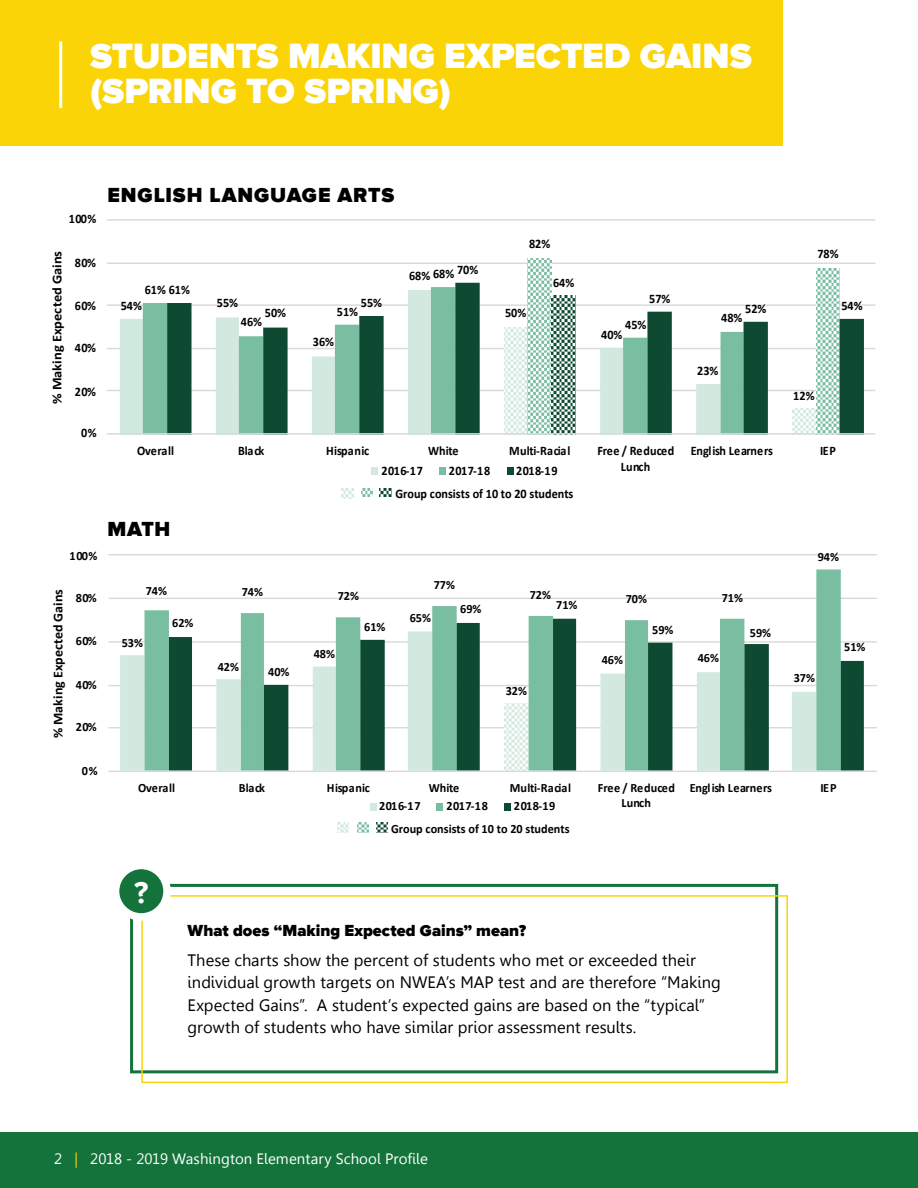
<style>
.page{position:relative;width:918px;height:1188px;background:#fff}
.page>*{position:absolute;margin:0;border:0;box-sizing:border-box;transform-origin:0 0}
.t1{font:900 36.15px/35.1px "Proxima NW01";color:#fff}
.t2{font:700 31.5px "Proxima NW01";color:#fff}
.t3{font:900 21px "Proxima NW01";letter-spacing:.04em;color:#000}
.t4{font:16.5px/22.5px "Leelawadee";color:#000}
.t5{font:900 16.5px "Proxima NW01";color:#000}
.t6{font:15px "Leelawadee";letter-spacing:.005em;color:#fff}
.t7{font:700 13.5px "Calibri";color:#000;scale:1.07 1}
.t8{font:700 13.5px "Calibri";color:#000;scale:1.04 1}
.t9{font:700 13.05px/23.1px "Calibri";color:#000;scale:.94 1}
.t10{font:700 13.05px/15.9px "Calibri";letter-spacing:.02em;color:#000;text-align:center;scale:.94 1}
.t11{font:700 13.05px "Calibri";letter-spacing:-.02em;color:#000;scale:.94 1}
.t12{font:700 12.6px/22.5px "Calibri";color:#000;scale:.96 1}
.t13{font:700 12.6px/15.5px "Calibri";letter-spacing:.02em;color:#000;text-align:center;scale:.96 1}
.t14{font:700 12.6px "Calibri";letter-spacing:-.02em;color:#000;scale:.96 1}
.s1{color:#fad406}
</style>
<div class="page">
<div style="left:0;top:0;width:783px;height:146px;background:#fad406"></div>
<hr style="left:59px;top:41px;width:3px;height:67px;background:#fff">
<div style="left:130px;top:884px;width:648px;height:189px;border:3px solid #14733a"></div>
<div style="left:141px;top:895px;width:647px;height:188px;border:2px solid #fad406"></div>
<svg style="left:107px;top:219px;width:769px;height:280px"></svg>
<svg style="left:108px;top:554px;width:769px;height:279px"></svg>
<div style="left:0;top:1132px;width:918px;height:56px;background:#14733a"></div>
<div style="left:116px;top:865px;width:51px;height:52px;background:#14733a;border-radius:50%"></div>
<div style="left:112px;top:862px;width:59px;height:59px;border:8px solid #fff;border-radius:50%"></div>
<h1 class="t1" style="left:90px;top:38px;width:663px">STUDENTS MAKING EXPECTED GAINS (SPRING TO SPRING)</h1>
<p class="t9" style="left:69px;top:207px;width:31px">100%</p>
<p class="t7" style="left:48px;top:404px;width:145px;rotate:-90deg">% Making Expected Gains</p>
<p class="t9" style="left:75px;top:251px;width:24px">80%</p>
<p class="t9" style="left:75px;top:294px;width:24px">60%</p>
<p class="t9" style="left:75px;top:336px;width:24px">40%</p>
<p class="t9" style="left:75px;top:379px;width:24px">20%</p>
<p class="t9" style="left:81px;top:421px;width:18px">0%</p>
<p class="t12" style="left:70px;top:544px;width:31px">100%</p>
<p class="t8" style="left:48px;top:738px;width:145px;rotate:-90deg">% Making Expected Gains</p>
<p class="t12" style="left:76px;top:586px;width:24px">80%</p>
<p class="t12" style="left:76px;top:630px;width:24px">60%</p>
<p class="t12" style="left:76px;top:673px;width:24px">40%</p>
<p class="t12" style="left:76px;top:716px;width:24px">20%</p>
<p class="t3" style="left:107px;top:183px;width:288px">ENGLISH LANGUAGE ARTS</p>
<p class="t9" style="left:145px;top:278px;width:50px">61% 61%</p>
<p class="t9" style="left:121px;top:294px;width:24px">54%</p>
<p class="t9" style="left:217px;top:291px;width:24px">55%</p>
<p class="t9" style="left:265px;top:301px;width:24px">50%</p>
<p class="t9" style="left:241px;top:310px;width:24px">46%</p>
<p class="t9" style="left:361px;top:291px;width:24px">55%</p>
<p class="t9" style="left:337px;top:300px;width:24px">51%</p>
<p class="t9" style="left:313px;top:330px;width:24px">36%</p>
<p class="t9" style="left:457px;top:258px;width:24px">70%</p>
<p class="t9" style="left:433px;top:262px;width:24px">68%</p>
<p class="t9" style="left:409px;top:264px;width:24px">68%</p>
<p class="t9" style="left:529px;top:232px;width:24px">82%</p>
<p class="t9" style="left:505px;top:301px;width:24px">50%</p>
<p class="t9" style="left:553px;top:271px;width:24px">64%</p>
<p class="t9" style="left:649px;top:287px;width:24px">57%</p>
<p class="t9" style="left:625px;top:313px;width:24px">45%</p>
<p class="t9" style="left:601px;top:323px;width:24px">40%</p>
<p class="t9" style="left:817px;top:242px;width:24px">78%</p>
<p class="t9" style="left:745px;top:297px;width:24px">52%</p>
<p class="t9" style="left:841px;top:294px;width:24px">54%</p>
<p class="t9" style="left:721px;top:306px;width:24px">48%</p>
<p class="t9" style="left:697px;top:359px;width:24px">23%</p>
<p class="t9" style="left:793px;top:384px;width:24px">12%</p>
<p class="t9" style="left:137px;top:439px;width:41px">Overall</p>
<p class="t9" style="left:238px;top:439px;width:29px">Black</p>
<p class="t10" style="left:326px;top:442px;width:47px">Hispanic</p>
<p class="t9" style="left:428px;top:439px;width:34px">White</p>
<p class="t9" style="left:509px;top:439px;width:67px">Multi-Racial</p>
<p class="t10" style="left:597px;top:442px;width:83px">Free / Reduced<br>Lunch</p>
<p class="t11" style="left:691px;top:441px;width:89px">English Learners</p>
<p class="t9" style="left:820px;top:439px;width:18px">IEP</p>
<p class="t9" style="left:382px;top:459px;width:46px">2016-17</p>
<p class="t9" style="left:449px;top:459px;width:46px">2017-18</p>
<p class="t9" style="left:395px;top:459px;width:191px;text-indent:121px">2018-19<br>Group consists of 10 to 20 students</p>
<p class="t3" style="left:107px;top:517px;width:64px">MATH</p>
<p class="t12" style="left:818px;top:545px;width:24px">94%</p>
<p class="t12" style="left:146px;top:579px;width:24px">74%</p>
<p class="t12" style="left:242px;top:581px;width:24px">74%</p>
<p class="t12" style="left:338px;top:585px;width:24px">72%</p>
<p class="t12" style="left:122px;top:631px;width:24px">53%</p>
<p class="t12" style="left:172px;top:612px;width:24px">62%</p>
<p class="t12" style="left:364px;top:616px;width:24px">61%</p>
<p class="t12" style="left:434px;top:574px;width:24px">77%</p>
<p class="t12" style="left:530px;top:583px;width:24px">72%</p>
<p class="t12" style="left:626px;top:588px;width:24px">70%</p>
<p class="t12" style="left:722px;top:586px;width:24px">71%</p>
<p class="t12" style="left:460px;top:598px;width:24px">69%</p>
<p class="t12" style="left:556px;top:593px;width:24px">71%</p>
<p class="t12" style="left:410px;top:606px;width:24px">65%</p>
<p class="t12" style="left:652px;top:619px;width:24px">59%</p>
<p class="t12" style="left:750px;top:621px;width:24px">59%</p>
<p class="t12" style="left:218px;top:655px;width:24px">42%</p>
<p class="t12" style="left:268px;top:661px;width:24px">40%</p>
<p class="t12" style="left:314px;top:643px;width:24px">48%</p>
<p class="t12" style="left:602px;top:648px;width:24px">46%</p>
<p class="t12" style="left:698px;top:647px;width:24px">46%</p>
<p class="t12" style="left:794px;top:666px;width:24px">37%</p>
<p class="t12" style="left:844px;top:635px;width:24px">51%</p>
<p class="t12" style="left:506px;top:679px;width:24px">32%</p>
<p class="t12" style="left:82px;top:759px;width:18px">0%</p>
<p class="t12" style="left:138px;top:776px;width:40px">Overall</p>
<p class="t12" style="left:239px;top:776px;width:29px">Black</p>
<p class="t13" style="left:327px;top:780px;width:46px">Hispanic</p>
<p class="t12" style="left:429px;top:776px;width:33px">White</p>
<p class="t12" style="left:510px;top:776px;width:65px">Multi-Racial</p>
<p class="t13" style="left:598px;top:780px;width:82px">Free / Reduced<br>Lunch</p>
<p class="t14" style="left:690px;top:779px;width:87px">English Learners</p>
<p class="t12" style="left:821px;top:776px;width:18px">IEP</p>
<p class="t12" style="left:379px;top:794px;width:45px">2016-17</p>
<p class="t12" style="left:446px;top:794px;width:45px">2017-18</p>
<p class="t12" style="left:391px;top:794px;width:187px;text-indent:123px">2018-19<br>Group consists of 10 to 20 students</p>
<h2 class="t2" style="left:134px;top:875px;width:16px">?</h2>
<p class="t5" style="left:188px;top:921px;width:340px">What does “Making Expected Gains” mean?</p>
<p class="t4" style="left:188px;top:949px;width:535px">These charts show the percent of students who met or exceeded their individual growth targets on NWEA’s MAP test and are therefore “Making Expected Gains”. A student’s expected gains are based on the “typical” growth of students who have similar prior assessment results.</p>
<p class="t6" style="left:54px;top:1150px;width:376px">2 <span class="s1">|</span> 2018 - 2019 Washington Elementary School Profile</p>
</div>
